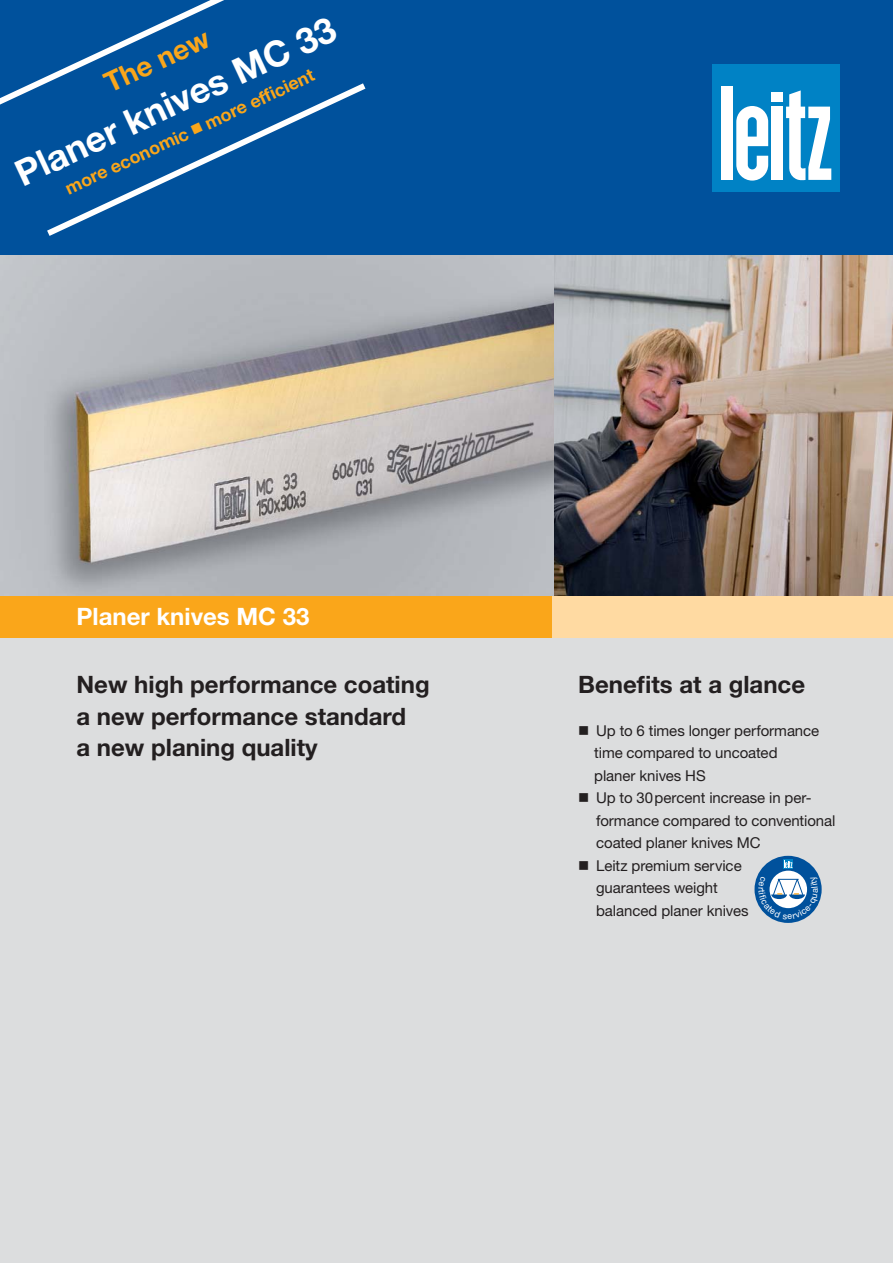
<style>
.page{position:relative;width:893px;height:1263px;background:#fff}
.page>*{position:absolute;margin:0;border:0;box-sizing:border-box;transform-origin:0 0}
.t1{font:700 36px "Helvetica Neue LT Pro";color:#fff}
.t2{font:700 27.9px "Helvetica Neue LT Pro";color:#faa61a}
.t3{font:700 24px/31.5px "Helvetica Neue LT Pro";color:#231f20}
.t4{font:700 24px "Helvetica Neue LT Pro";color:#fff}
.t5{font:700 18px "Helvetica Neue LT Pro";color:#faa61a}
.t6{font:15px/22.5px "Helvetica Neue LT Pro";letter-spacing:-.005em;color:#231f20}
.s1{font-family:"Universal Newswith Comm Pi";font-weight:400}
</style>
<div class="page">
<div style="left:0;top:638px;width:893px;height:625px;background:#dcddde"></div>
<div style="left:0;top:0;width:893px;height:255px;background:#00519c"></div>
<div style="left:0;top:595px;width:553px;height:43px;background:#faa61a"></div>
<div style="left:712px;top:64px;width:127px;height:127px;background:#0082c5"></div>
<div style="left:771px;top:92px;width:12px;height:10px;background:#fff"></div>
<div style="left:771px;top:107px;width:12px;height:73px;background:#fff"></div>
<div style="left:722px;top:86px;width:11px;height:94px;background:#fff"></div>
<svg style="left:736px;top:106px;width:32px;height:75px"></svg>
<svg style="left:786px;top:90px;width:45px;height:91px"></svg>
<div style="left:553px;top:595px;width:340px;height:43px;background:#ffdaa2"></div>
<img style="left:554px;top:255px;width:339px;height:340px">
<div style="left:754px;top:856px;width:68px;height:67px;background:#00519c;border-radius:50%"></div>
<div style="left:783px;top:859px;width:10px;height:10px;background:#0082c5"></div>
<svg style="left:784px;top:861px;width:8px;height:7px"></svg>
<div style="left:769px;top:871px;width:38px;height:37px;background:#fff;border-radius:50%"></div>
<svg style="left:0;top:0;width:224px;height:105px"></svg>
<svg style="left:41px;top:78px;width:325px;height:158px"></svg>
<svg style="left:0;top:255px;width:554px;height:340px;background:#b9b6b2"></svg>
<svg style="left:758px;top:875px;width:60px;height:44px"></svg>
<h1 class="t1" style="left:12px;top:163px;width:351px;rotate:-25deg">Planer knives MC 33</h1>
<h2 class="t2" style="left:102px;top:75px;width:114px;rotate:-25deg">The new</h2>
<p class="t5" style="left:63px;top:183px;width:274px;rotate:-25deg">more economic <span class="s1">-</span> more effi cient</p>
<h3 class="t4" style="left:77px;top:608px;width:234px">Planer knives MC 33</h3>
<h3 class="t3" style="left:77px;top:671px;width:355px">New high performance coating a new performance standard<br>a new planing quality</h3>
<h3 class="t3" style="left:578px;top:671px;width:229px">Benefits at a glance</h3>
<p class="t6" style="left:594px;top:720px;width:243px">Up to 6 times longer performance time compared to uncoated<br>planer knives HS<br>Up to 30percent increase in per&shy;formance compared to conventional coated planer knives MC<br>Leitz premium service<br>guarantees weight<br>balanced planer knives</p>
</div>
